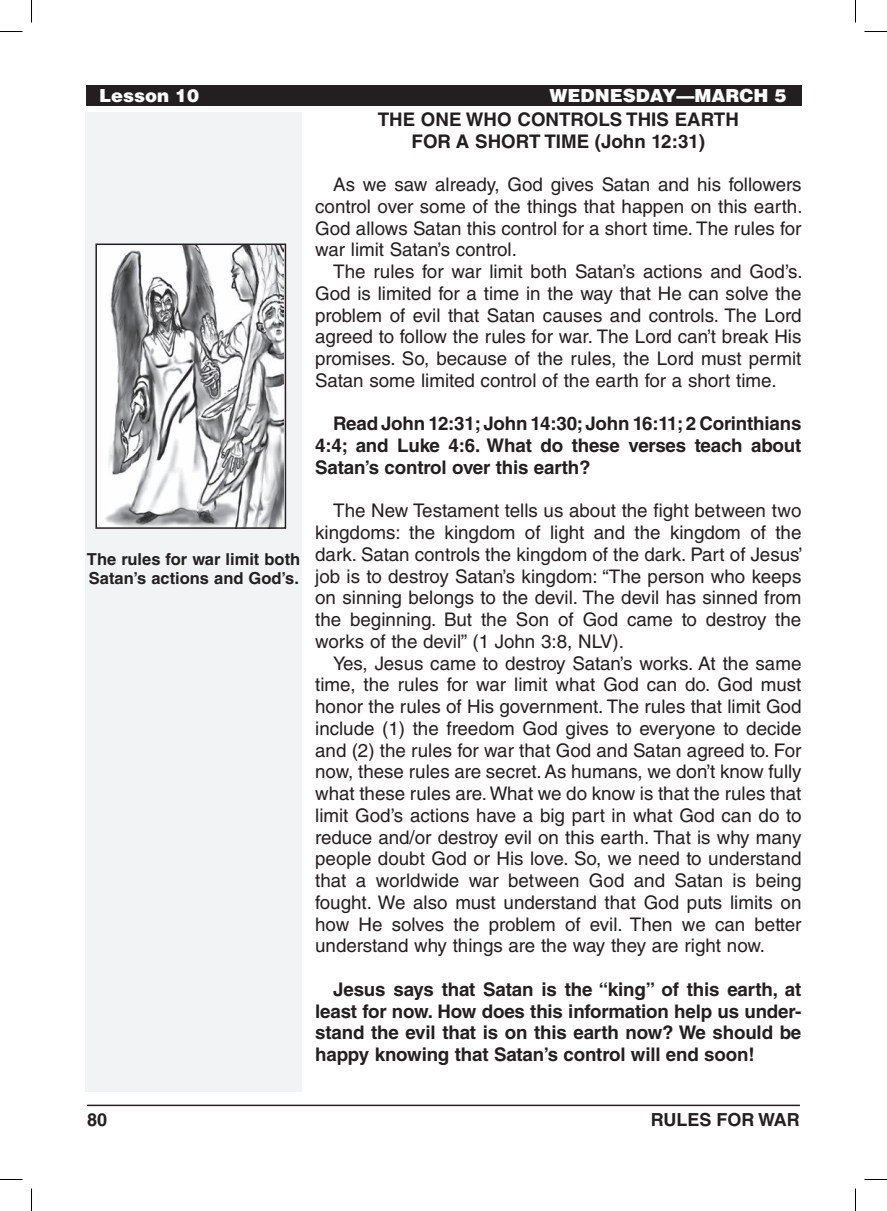
<style>
.page{position:relative;width:887px;height:1211px;background:#fff}
.page>*{position:absolute;margin:0;border:0;box-sizing:border-box;transform-origin:0 0}
.Body_Text{font:18.75px/21.8px "Helvetica LT Std";color:#231f20;text-align:justify}
.Body_Text_SpaceBefor{font:18.75px/21.8px "Helvetica LT Std";color:#231f20;text-align:justify}
.Body_Text_Bold_Space{font:700 18.75px/21.8px "Helvetica LT Std";letter-spacing:-.01em;color:#231f20;text-align:justify}
.Subheadings{font:700 18.75px/21.8px "Helvetica LT Std";color:#231f20;text-align:center}
.Running_Head_-_Left{font:900 18px "Helvetica LT Std";color:#fff}
.t1{font:700 18px "Helvetica LT Std";color:#231f20}
.Image_Captions{font:700 16.5px/19.5px "Helvetica LT Std";color:#231f20}
</style>
<div class="page">
<hr style="left:87px;top:1104px;width:713px;height:2px;background:#231f20">
<div style="left:86px;top:112px;width:216px;height:979px;background:#f2f3f4"></div>
<div style="left:86px;top:86px;width:715px;height:20px;background:#231f20"></div>
<img style="left:98px;top:246px;width:185px;height:280px">
<div style="left:95px;top:243px;width:191px;height:286px;border:2px solid #231f20"></div>
<svg style="left:0;top:31px;width:22px;height:1px"></svg>
<svg style="left:864px;top:31px;width:22px;height:1px"></svg>
<svg style="left:0;top:1179px;width:22px;height:1px"></svg>
<svg style="left:864px;top:1179px;width:22px;height:1px"></svg>
<svg style="left:31px;top:0;width:1px;height:22px"></svg>
<svg style="left:31px;top:1188px;width:1px;height:22px"></svg>
<svg style="left:855px;top:0;width:1px;height:22px"></svg>
<svg style="left:855px;top:1188px;width:1px;height:22px"></svg>
<p class="Running_Head_-_Left" style="left:99px;top:84px;width:102px">Lesson 10</p>
<p class="Running_Head_-_Left" style="left:549px;top:84px;width:238px">WEDNESDAY—MARCH 5</p>
<p class="Subheadings" style="left:378px;top:108px;width:363px">THE ONE WHO CONTROLS THIS EARTH<br>FOR A SHORT TIME (John 12:31)</p>
<p class="Body_Text_SpaceBefor" style="left:315px;top:174px;width:489px;text-indent:18px">As we saw already, God gives Satan and his followers control over some of the things that happen on this earth.<br>God allows Satan this control for a short time. The rules for war limit Satan’s control.</p>
<p class="Body_Text" style="left:315px;top:261px;width:489px;text-indent:18px">The rules for war limit both Satan’s actions and God’s.<br>God is limited for a time in the way that He can solve the problem of evil that Satan causes and controls. The Lord agreed to follow the rules for war. The Lord can’t break His promises. So, because of the rules, the Lord must permit Satan some limited control of the earth for a short time.</p>
<p class="Body_Text_Bold_Space" style="left:315px;top:412px;width:488px;text-indent:18px">Read John 12:31; John 14:30; John 16:11; 2 Corinthians 4:4; and Luke 4:6. What do these verses teach about Satan’s control over this earth?</p>
<p class="Body_Text_SpaceBefor" style="left:315px;top:500px;width:489px;text-indent:18px">The New Testament tells us about the fight between two kingdoms: the kingdom of light and the kingdom of the dark. Satan controls the kingdom of the dark. Part of Jesus’ job is to destroy Satan’s kingdom: “The person who keeps on sinning belongs to the devil. The devil has sinned from the beginning. But the Son of God came to destroy the works of the devil” (1 John 3:8, NLV).</p>
<p class="Body_Text" style="left:315px;top:652px;width:488px;text-indent:18px">Yes, Jesus came to destroy Satan’s works. At the same time, the rules for war limit what God can do. God must honor the rules of His government. The rules that limit God include (1) the freedom God gives to everyone to decide and (2) the rules for war that God and Satan agreed to. For now, these rules are secret. As humans, we don’t know fully what these rules are. What we do know is that the rules that limit God’s actions have a big part in what God can do to reduce and/or destroy evil on this earth. That is why many people doubt God or His love. So, we need to understand that a worldwide war between God and Satan is being fought. We also must understand that God puts limits on how He solves the problem of evil. Then we can better understand why things are the way they are right now.</p>
<p class="Body_Text_Bold_Space" style="left:315px;top:978px;width:488px;text-indent:18px">Jesus says that Satan is the “king” of this earth, at least for now. How does this information help us under&shy;stand the evil that is on this earth now? We should be happy knowing that Satan’s control will end soon!</p>
<p class="Image_Captions" style="left:87px;top:549px;width:215px">The rules for war limit both<br>Satan’s actions and God’s.</p>
<p class="t1" style="left:87px;top:1109px;width:22px">80</p>
<p class="t1" style="left:650px;top:1109px;width:151px">RULES FOR WAR</p>
</div>
